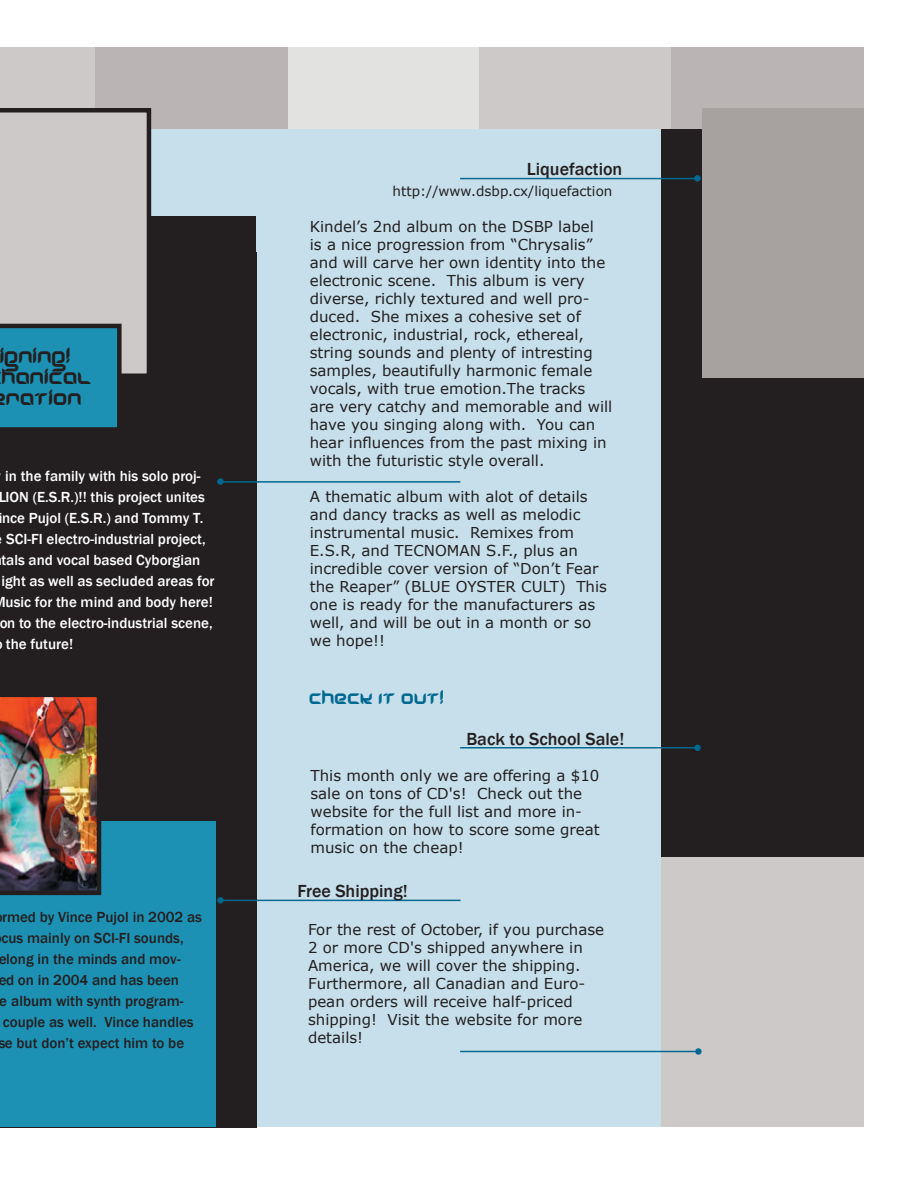
<style>
.page{position:relative;width:918px;height:1188px;background:#fff}
.page>*{position:absolute;margin:0;border:0;box-sizing:border-box;transform-origin:0 0}
.t1{font:30px "Freshbot";color:#231f20}
.t2{font:27px "Freshbot";color:#006991}
.t3{font:500 18px "Franklin Gothic";color:#231f20}
.t4{font:15px/18px "Verdana";color:#231f20}
.t5{font:500 15px "Franklin Gothic";color:#fff}
.t6{font:500 15px "Franklin Gothic";color:#231f20}
.t7{font:13.5px "Verdana";color:#231f20}
</style>
<div class="page">
<div style="left:0;top:128px;width:864px;height:999px;background:#c6dfeb"></div>
<div style="left:0;top:216px;width:256px;height:911px;background:#231f20"></div>
<div style="left:662px;top:128px;width:202px;height:998px;background:#231f20"></div>
<div style="left:0;top:47px;width:96px;height:81px;background:#cdc9c8"></div>
<div style="left:288px;top:47px;width:192px;height:81px;background:#e2e2e1"></div>
<div style="left:479px;top:47px;width:193px;height:81px;background:#cdc9c8"></div>
<div style="left:671px;top:47px;width:193px;height:81px;background:#bab5b4"></div>
<div style="left:702px;top:108px;width:162px;height:270px;background:#a7a2a0"></div>
<div style="left:96px;top:47px;width:192px;height:81px;background:#bab5b4"></div>
<div style="left:0;top:821px;width:216px;height:306px;background:#1d91b4"></div>
<img style="left:0;top:697px;width:101px;height:198px">
<hr style="left:221px;top:481px;width:239px;height:2px;background:#006991">
<hr style="left:460px;top:747px;width:238px;height:1px;background:#006991">
<hr style="left:223px;top:900px;width:238px;height:1px;background:#006991">
<div style="left:217px;top:478px;width:7px;height:7px;background:#006991;border-radius:50%"></div>
<div style="left:694px;top:745px;width:7px;height:6px;background:#006991;border-radius:50%"></div>
<div style="left:217px;top:897px;width:7px;height:7px;background:#006991;border-radius:50%"></div>
<hr style="left:460px;top:178px;width:238px;height:1px;background:#006991">
<div style="left:694px;top:175px;width:7px;height:7px;background:#006991;border-radius:50%"></div>
<div style="left:662px;top:857px;width:202px;height:270px;background:#cdc9c8"></div>
<svg style="left:0;top:108px;width:151px;height:320px;background:#92abb3"></svg>
<svg style="left:695px;top:1048px;width:7px;height:7px"></svg>
<hr style="left:460px;top:1051px;width:238px;height:1px;background:#006991">
<h1 class="t1" style="left:-2px;top:339px;width:73px">igning!</h1>
<h1 class="t1" style="left:0;top:360px;width:92px">hanical</h1>
<h1 class="t1" style="left:5px;top:381px;width:77px">ration</h1>
<p class="t5" style="left:5px;top:467px;width:197px">in the family with his solo proj-</p>
<p class="t5" style="left:-2px;top:488px;width:208px">LION (E.S.R.)!! this project unites</p>
<p class="t5" style="left:-2px;top:509px;width:206px">ince Pujol (E.S.R.) and Tommy T.</p>
<p class="t5" style="left:6px;top:530px;width:201px">SCI-FI electro-industrial project,</p>
<p class="t5" style="left:1px;top:551px;width:200px">tals and vocal based Cyborgian</p>
<p class="t5" style="left:1px;top:572px;width:215px">ight as well as secluded areas for</p>
<p class="t5" style="left:6px;top:593px;width:209px">usic for the mind and body here!</p>
<p class="t5" style="left:-1px;top:614px;width:215px">on to the electro-industrial scene,</p>
<p class="t5" style="left:6px;top:635px;width:69px">the future!</p>
<p class="t6" style="left:2px;top:908px;width:202px">rmed by Vince Pujol in 2002 as</p>
<p class="t6" style="left:1px;top:929px;width:184px">cus mainly on SCI-FI sounds,</p>
<p class="t6" style="left:-2px;top:950px;width:184px">elong in the minds and mov-</p>
<p class="t6" style="left:-2px;top:971px;width:182px">ed on in 2004 and has been</p>
<p class="t6" style="left:0;top:992px;width:185px">e album with synth program-</p>
<p class="t6" style="left:3px;top:1013px;width:193px">couple as well. Vince handles</p>
<p class="t6" style="left:-2px;top:1034px;width:188px">se but don’t expect him to be</p>
<p class="t3" style="left:527px;top:158px;width:97px">Liquefaction</p>
<p class="t7" style="left:393px;top:183px;width:221px">http://www.dsbp.cx/liquefaction</p>
<p class="t4" style="left:310px;top:218px;width:304px">Kindel’s 2nd album on the DSBP label<br>is a nice progression from “Chrysalis” and will carve her own identity into the electronic scene. This album is very diverse, richly textured and well pro&shy;duced. She mixes a cohesive set of electronic, industrial, rock, ethereal, string sounds and plenty of intresting samples, beautifully harmonic female vocals, with true emotion.The tracks are very catchy and memorable and will have you singing along with. You can hear influences from the past mixing in with the futuristic style overall.</p>
<p class="t4" style="left:310px;top:488px;width:299px">A thematic album with alot of details and dancy tracks as well as melodic instrumental music. Remixes from<br>E.S.R, and TECNOMAN S.F., plus an incredible cover version of “Don’t Fear the Reaper” (BLUE OYSTER CULT) This one is ready for the manufacturers as well, and will be out in a month or so we hope!!</p>
<h2 class="t2" style="left:308px;top:683px;width:136px">Check It Out!</h2>
<p class="t3" style="left:466px;top:728px;width:159px">Back to School Sale!</p>
<p class="t4" style="left:310px;top:766px;width:291px">This month only we are offering a $10 sale on tons of CD's! Check out the website for the full list and more in&shy;formation on how to score some great music on the cheap!</p>
<p class="t3" style="left:298px;top:880px;width:112px">Free Shipping!</p>
<p class="t4" style="left:308px;top:920px;width:298px">For the rest of October, if you purchase<br>2 or more CD's shipped anywhere in<br>America, we will cover the shipping.<br>Furthermore, all Canadian and Euro&shy;pean orders will receive half-priced shipping! Visit the website for more details!</p>
</div>
